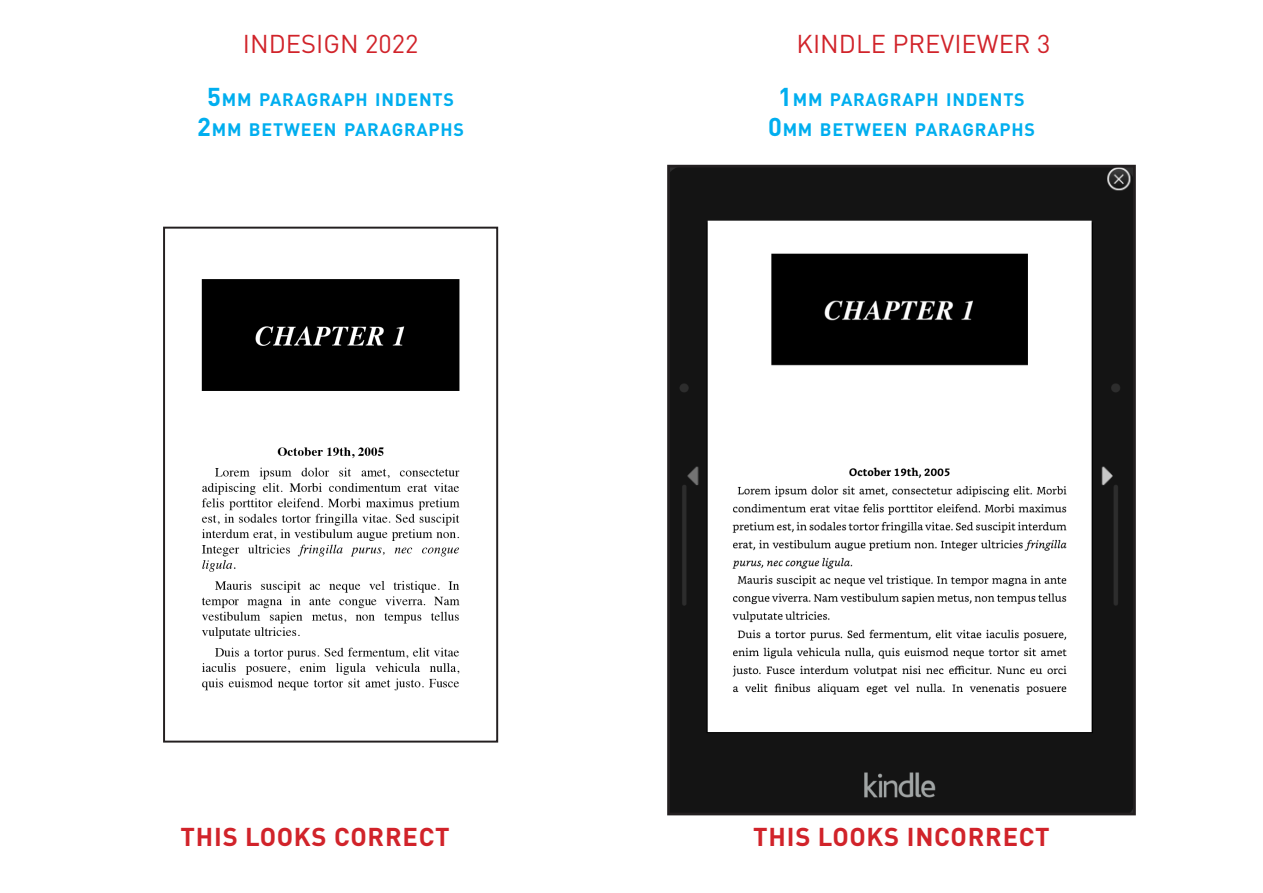
<style>
.page{position:relative;width:1263px;height:893px;background:#fff}
.page>*{position:absolute;margin:0;border:0;box-sizing:border-box;transform-origin:0 0}
.t1{font:700 25.5px "DIN Pro";letter-spacing:.02em;color:#d1232a}
.t2{font:25.5px "DIN Pro";color:#d1232a}
.t3{font:700 17.85px "DIN Pro";letter-spacing:.045em;color:#00aeef}
.s1{font-size:25.5px}
</style>
<div class="page">
<img style="left:201px;top:279px;width:259px;height:412px">
<div style="left:163px;top:227px;width:335px;height:516px;border:2px solid #231f20"></div>
<img style="left:671px;top:169px;width:461px;height:642px">
<div style="left:667px;top:165px;width:469px;height:650px;border:3px solid #231f20"></div>
<p class="t2" style="left:243px;top:24px;width:177px">INDESIGN 2022</p>
<p class="t2" style="left:796px;top:24px;width:255px">KINDLE PREVIEWER 3</p>
<p class="t3" style="left:207px;top:84px;width:248px"><span class="s1">5</span>MM PARAGRAPH INDENTS</p>
<p class="t3" style="left:197px;top:115px;width:268px"><span class="s1">2</span>MM BETWEEN PARAGRAPHS</p>
<p class="t3" style="left:778px;top:84px;width:248px"><span class="s1">1</span>MM PARAGRAPH INDENTS</p>
<p class="t3" style="left:768px;top:115px;width:268px"><span class="s1">0</span>MM BETWEEN PARAGRAPHS</p>
<p class="t1" style="left:181px;top:815px;width:15px">THIS</p>
<p class="t1" style="left:245px;top:815px;width:140px">LOOKS CORRE</p>
<p class="t1" style="left:419px;top:815px;width:31px">CT</p>
<p class="t1" style="left:753px;top:815px;width:15px">THIS</p>
<p class="t1" style="left:818px;top:815px;width:167px">LOOKS INCORRE</p>
<p class="t1" style="left:1019px;top:815px;width:31px">CT</p>
</div>
